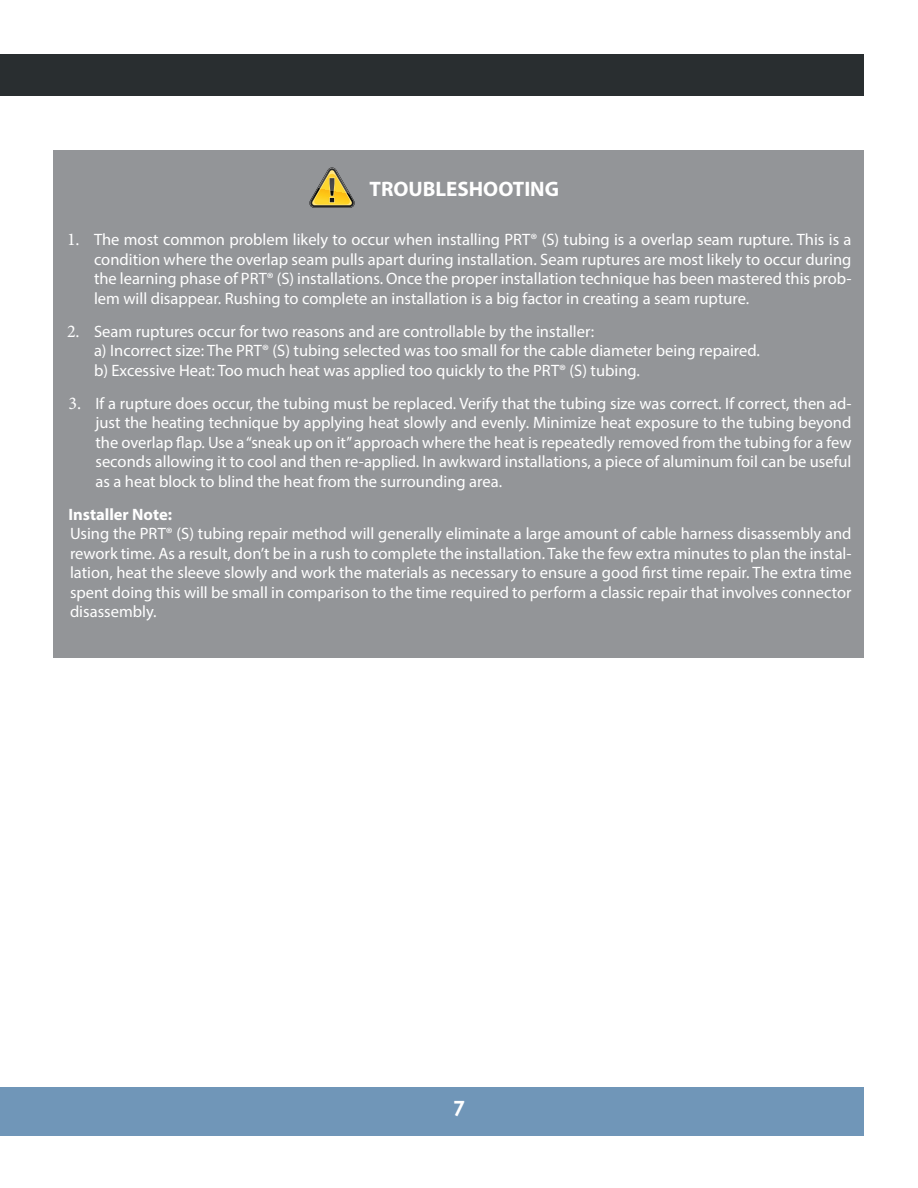
<style>
.page{position:relative;width:918px;height:1188px;background:#fff}
.page>*{position:absolute;margin:0;border:0;box-sizing:border-box;transform-origin:0 0}
.t1{font:700 21px "Myriad Pro";color:#fff}
.t2{font:700 21px "Century Gothic";color:#fff}
.t3{font:16.5px/19.5px "Myriad Pro";color:#fff;text-align:justify}
.t4{font:700 16.5px "Myriad Pro";color:#fff}
.s1{font-family:"Minion Pro";font-size:18px}
</style>
<div class="page">
<div style="left:0;top:1087px;width:864px;height:49px;background:#7096b8"></div>
<div style="left:0;top:55px;width:864px;height:41px;background:#292e30"></div>
<div style="left:54px;top:150px;width:810px;height:508px;background:#939598"></div>
<svg style="left:309px;top:168px;width:46px;height:40px"></svg>
<p class="t1" style="left:370px;top:175px;width:191px">TROUBLESHOOTING</p>
<p class="t3" style="left:94px;top:230px;width:759px;text-indent:-27px"><span class="s1">1.</span> The most common problem likely to occur when installing PRT® (S) tubing is a overlap seam rupture. This is a condition where the overlap seam pulls apart during installation. Seam ruptures are most likely to occur during the learning phase of PRT® (S) installations. Once the proper installation technique has been mastered this prob&shy;lem will disappear. Rushing to complete an installation is a big factor in creating a seam rupture.</p>
<p class="t3" style="left:94px;top:321px;width:667px;text-align:left;text-indent:-27px"><span class="s1">2.</span> Seam ruptures occur for two reasons and are controllable by the installer:<br>a) Incorrect size: The PRT® (S) tubing selected was too small for the cable diameter being repaired. b) Excessive Heat: Too much heat was applied too quickly to the PRT® (S) tubing.</p>
<p class="t3" style="left:96px;top:393px;width:758px;text-indent:-27px"><span class="s1">3.</span> If a rupture does occur, the tubing must be replaced. Verify that the tubing size was correct. If correct, then ad&shy;just the heating technique by applying heat slowly and evenly. Minimize heat exposure to the tubing beyond the overlap flap. Use a “sneak up on it” approach where the heat is repeatedly removed from the tubing for a few seconds allowing it to cool and then re-applied. In awkward installations, a piece of aluminum foil can be useful as a heat block to blind the heat from the surrounding area.</p>
<p class="t4" style="left:69px;top:503px;width:105px">Installer Note:</p>
<p class="t3" style="left:70px;top:524px;width:783px">Using the PRT® (S) tubing repair method will generally eliminate a large amount of cable harness disassembly and rework time. As a result, don’t be in a rush to complete the installation. Take the few extra minutes to plan the instal&shy;lation, heat the sleeve slowly and work the materials as necessary to ensure a good first time repair. The extra time spent doing this will be small in comparison to the time required to perform a classic repair that involves connector disassembly.</p>
<p class="t2" style="left:453px;top:1093px;width:13px">7</p>
</div>
